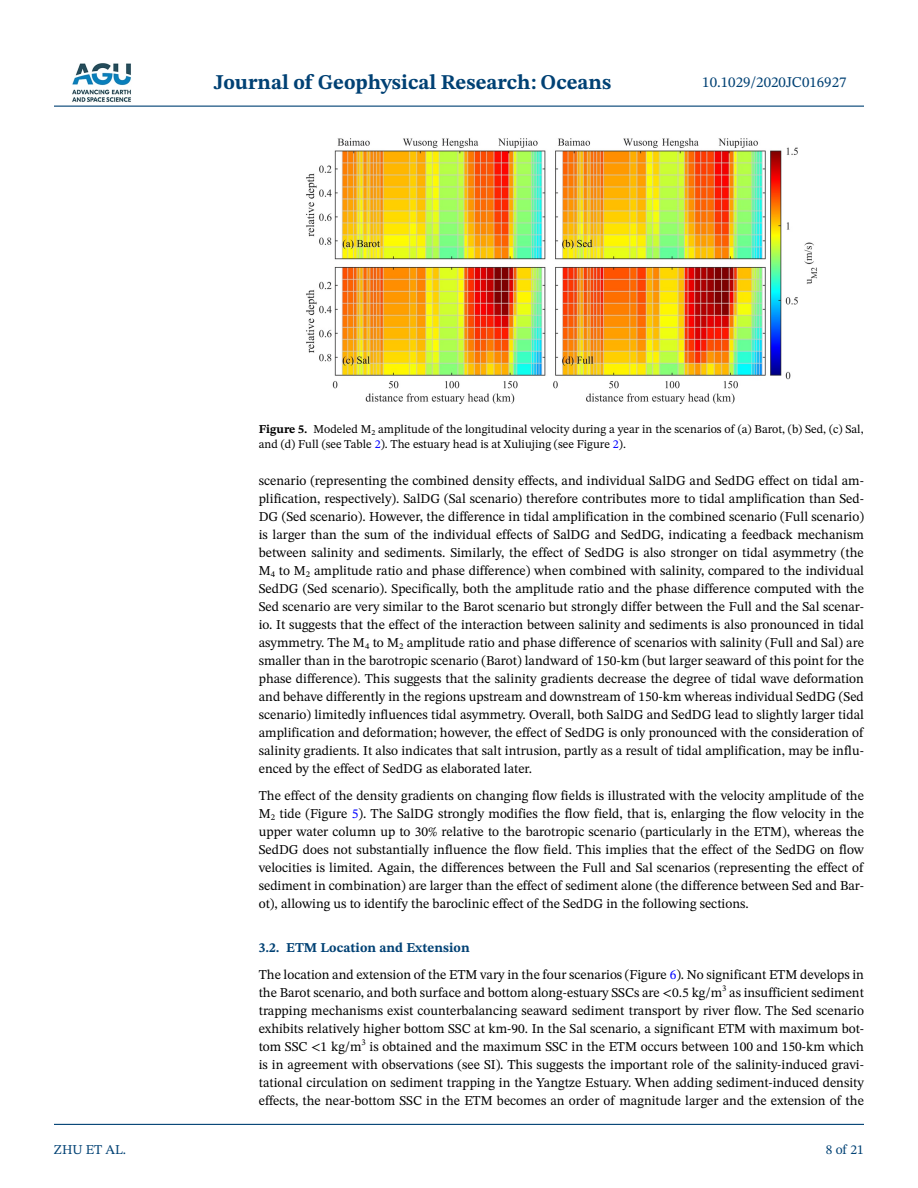
<style>
.page{position:relative;width:918px;height:1188px;background:#fff}
.page>*{position:absolute;margin:0;border:0;box-sizing:border-box;transform-origin:0 0}
.t1{font:700 21px "STIX Two Text";color:#004174}
.t2{font:15px "STIX Two Text";color:#004174}
.t3{font:13.5px/18px "STIX Two Text";color:#000;text-align:justify}
.t4{font:13.5px "STIX Two Text";color:#004174}
.t5{font:12px/15px "STIX Two Text";color:#000}
.s1{font-weight:700}
.s2{color:#00f}
.s3{font-weight:700;color:#004174}
</style>
<div class="page">
<hr style="left:54px;top:106px;width:810px;height:1px;background:#004174">
<hr style="left:54px;top:1124px;width:810px;height:1px;background:#004174">
<img style="left:72px;top:63px;width:59px;height:39px">
<img style="left:306px;top:138px;width:511px;height:266px">
<h1 class="t1" style="left:214px;top:67px;width:399px">Journal of Geophysical Research: Oceans</h1>
<p class="t2" style="left:702px;top:72px;width:146px">10.1029/2020JC016927</p>
<p class="t4" style="left:54px;top:1140px;width:74px">ZHU ET AL.</p>
<p class="t5" style="left:259px;top:421px;width:606px"><span class="s1">Figure 5.</span> Modeled M<sub>2</sub> amplitude of the longitudinal velocity during a year in the scenarios of (a) Barot, (b) Sed, (c) Sal, and (d) Full (see Table <span class="s2">2</span>). The estuary head is at Xuliujing (see Figure <span class="s2">2</span>).</p>
<p class="t3" style="left:259px;top:472px;width:607px">scenario (representing the combined density effects, and individual SalDG and SedDG effect on tidal am&shy;plification, respectively). SalDG (Sal scenario) therefore contributes more to tidal amplification than Sed-DG (Sed scenario). However, the difference in tidal amplification in the combined scenario (Full scenario) is larger than the sum of the individual effects of SalDG and SedDG, indicating a feedback mechanism between salinity and sediments. Similarly, the effect of SedDG is also stronger on tidal asymmetry (the M<sub>4</sub> to M<sub>2</sub> amplitude ratio and phase difference) when combined with salinity, compared to the individual SedDG (Sed scenario). Specifically, both the amplitude ratio and the phase difference computed with the Sed scenario are very similar to the Barot scenario but strongly differ between the Full and the Sal scenar&shy;io. It suggests that the effect of the interaction between salinity and sediments is also pronounced in tidal asymmetry. The M<sub>4</sub> to M<sub>2</sub> amplitude ratio and phase difference of scenarios with salinity (Full and Sal) are smaller than in the barotropic scenario (Barot) landward of 150-km (but larger seaward of this point for the phase difference). This suggests that the salinity gradients decrease the degree of tidal wave deformation and behave differently in the regions upstream and downstream of 150-km whereas individual SedDG (Sed scenario) limitedly influences tidal asymmetry. Overall, both SalDG and SedDG lead to slightly larger tidal amplification and deformation; however, the effect of SedDG is only pronounced with the consideration of salinity gradients. It also indicates that salt intrusion, partly as a result of tidal amplification, may be influ&shy;enced by the effect of SedDG as elaborated later.</p>
<p class="t3" style="left:259px;top:787px;width:607px">The effect of the density gradients on changing flow fields is illustrated with the velocity amplitude of the M<sub>2</sub> tide (Figure <span class="s2">5</span>). The SalDG strongly modifies the flow field, that is, enlarging the flow velocity in the upper water column up to 30% relative to the barotropic scenario (particularly in the ETM), whereas the SedDG does not substantially influence the flow field. This implies that the effect of the SedDG on flow velocities is limited. Again, the differences between the Full and Sal scenarios (representing the effect of sediment in combination) are larger than the effect of sediment alone (the difference between Sed and Bar&shy;ot), allowing us to identify the baroclinic effect of the SedDG in the following sections.</p>
<p class="t3" style="left:259px;top:934px;width:607px;line-height:27px"><span class="s3">3.2. ETM Location and Extension<br></span>The location and extension of the ETM vary in the four scenarios (Figure <span class="s2">6</span>). No significant ETM develops in</p>
<p class="t3" style="left:259px;top:983px;width:607px">the Barot scenario, and both surface and bottom along-estuary SSCs are &lt;0.5 kg/m<sup>3</sup> as insufficient sediment trapping mechanisms exist counterbalancing seaward sediment transport by river flow. The Sed scenario exhibits relatively higher bottom SSC at km-90. In the Sal scenario, a significant ETM with maximum bot&shy;tom SSC &lt;1 kg/m<sup>3</sup> is obtained and the maximum SSC in the ETM occurs between 100 and 150-km which is in agreement with observations (see SI). This suggests the important role of the salinity-induced gravi&shy;tational circulation on sediment trapping in the Yangtze Estuary. When adding sediment-induced density effects, the near-bottom SSC in the ETM becomes an order of magnitude larger and the extension of the</p>
<p class="t4" style="left:826px;top:1140px;width:40px">8 of 21</p>
</div>
